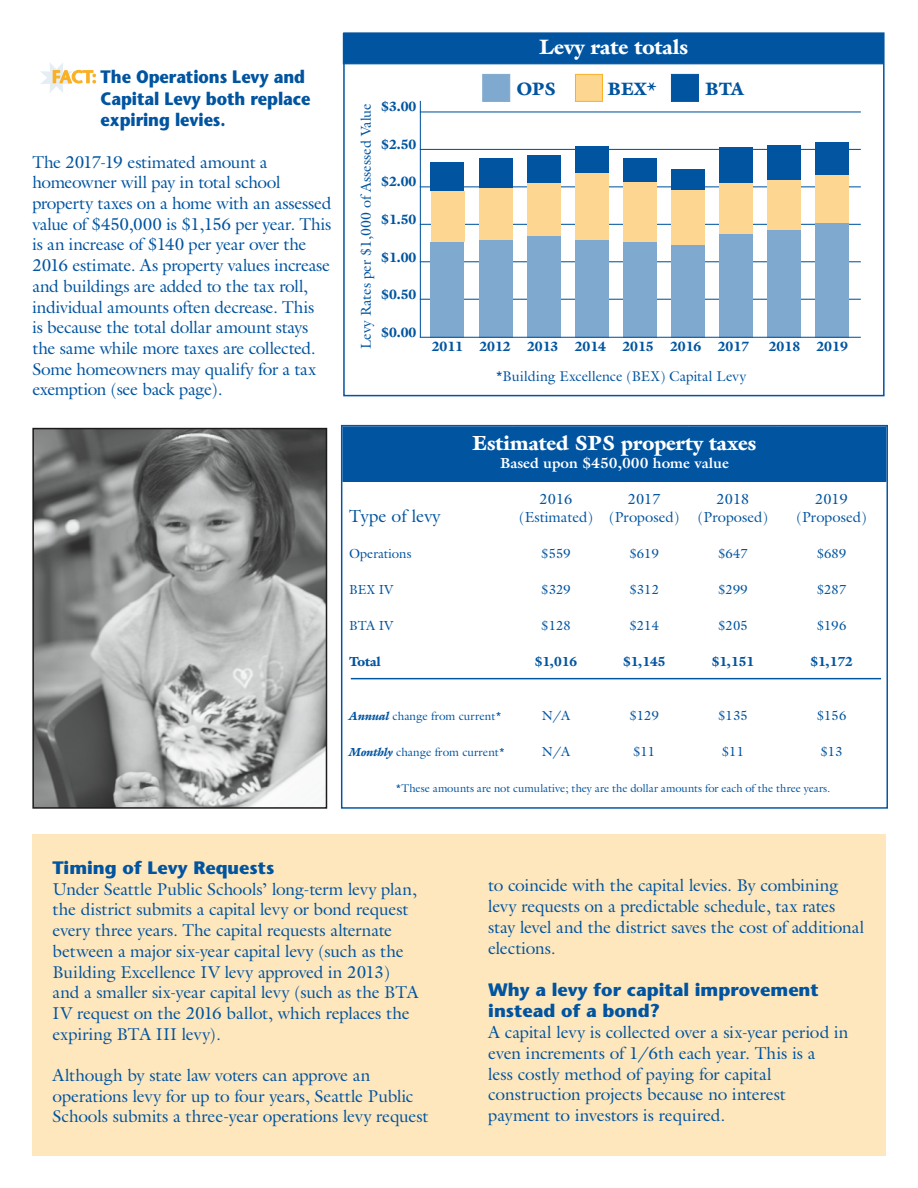
<style>
.page{position:relative;width:918px;height:1188px;background:#fff}
.page>*{position:absolute;margin:0;border:0;box-sizing:border-box;transform-origin:0 0}
.t1{font:900 21px "Galliard";color:#fff}
.t2{font:900 20.55px "Galliard";color:#fff}
.t3{font:700 18px/21.6px "Stone Sans";color:#0054a0}
.t4{font:700 18px/21.6px "Stone Sans";color:#0054a0;scale:.91 1}
.t5{font:900 18px "Galliard";color:#0054a0}
.t6{font:17.7px "Galliard";color:#0054a0}
.t7{font:17.25px/20.7px "Galliard";letter-spacing:-.01em;color:#0054a0}
.t8{font:14.7px/18px "Galliard";color:#0054a0;text-align:center}
.t9{font:700 14.7px "Galliard";color:#fff}
.t10{font:14.25px "Galliard";color:#0054a0}
.t11{font:900 13.5px "Galliard";color:#0054a0}
.t12{font:13.2px "Galliard";color:#0054a0}
.t13{font:900 13.2px "Galliard";color:#0054a0}
.t14{font:11.7px "Galliard";color:#0054a0}
.t15{font:11.25px "Galliard";letter-spacing:-.005em;color:#0054a0}
.s1{font-weight:900;font-style:italic}
</style>
<div class="page">
<div style="left:32px;top:834px;width:854px;height:322px;background:#fee7bd"></div>
<div style="left:575px;top:74px;width:27px;height:27px;background:#fdd791;border:1px solid #fab023"></div>
<div style="left:483px;top:74px;width:27px;height:27px;background:#80a9cf"></div>
<div style="left:671px;top:74px;width:27px;height:27px;background:#0054a0"></div>
<hr style="left:420px;top:101px;width:1px;height:236px;background:#0054a0">
<hr style="left:420px;top:111px;width:441px;height:1px;background:#0054a0">
<div style="left:343px;top:32px;width:542px;height:364px;border:2px solid #0054a0"></div>
<div style="left:343px;top:33px;width:540px;height:31px;background:#0054a0;border:1px solid #0054a0"></div>
<svg style="left:40px;top:63px;width:56px;height:30px"></svg>
<hr style="left:420px;top:299px;width:441px;height:1px;background:#0054a0">
<hr style="left:420px;top:261px;width:441px;height:1px;background:#0054a0">
<hr style="left:420px;top:224px;width:441px;height:1px;background:#0054a0">
<hr style="left:420px;top:186px;width:441px;height:1px;background:#0054a0">
<hr style="left:420px;top:149px;width:441px;height:1px;background:#0054a0">
<div style="left:719px;top:183px;width:34px;height:51px;background:#fdd791"></div>
<div style="left:719px;top:148px;width:34px;height:35px;background:#0054a0"></div>
<div style="left:719px;top:234px;width:34px;height:104px;background:#80a9cf"></div>
<div style="left:623px;top:182px;width:34px;height:60px;background:#fdd791"></div>
<div style="left:623px;top:159px;width:34px;height:23px;background:#0054a0"></div>
<div style="left:623px;top:242px;width:34px;height:96px;background:#80a9cf"></div>
<div style="left:671px;top:190px;width:34px;height:55px;background:#fdd791"></div>
<div style="left:671px;top:169px;width:34px;height:21px;background:#0054a0"></div>
<div style="left:671px;top:245px;width:34px;height:93px;background:#80a9cf"></div>
<div style="left:431px;top:163px;width:33px;height:28px;background:#0054a0"></div>
<div style="left:431px;top:242px;width:33px;height:96px;background:#80a9cf"></div>
<div style="left:431px;top:191px;width:33px;height:51px;background:#fdd791"></div>
<div style="left:527px;top:155px;width:33px;height:28px;background:#0054a0"></div>
<div style="left:527px;top:236px;width:34px;height:102px;background:#80a9cf"></div>
<div style="left:527px;top:183px;width:34px;height:53px;background:#fdd791"></div>
<div style="left:575px;top:173px;width:34px;height:67px;background:#fdd791"></div>
<div style="left:575px;top:147px;width:34px;height:26px;background:#0054a0"></div>
<div style="left:575px;top:240px;width:34px;height:98px;background:#80a9cf"></div>
<div style="left:479px;top:240px;width:33px;height:98px;background:#80a9cf"></div>
<div style="left:479px;top:187px;width:33px;height:53px;background:#fdd791"></div>
<div style="left:479px;top:158px;width:33px;height:29px;background:#0054a0"></div>
<div style="left:767px;top:230px;width:34px;height:108px;background:#80a9cf"></div>
<div style="left:767px;top:180px;width:34px;height:50px;background:#fdd791"></div>
<div style="left:767px;top:145px;width:34px;height:35px;background:#0054a0"></div>
<div style="left:815px;top:223px;width:34px;height:115px;background:#80a9cf"></div>
<div style="left:815px;top:175px;width:34px;height:48px;background:#fdd791"></div>
<div style="left:815px;top:142px;width:34px;height:33px;background:#0355a1"></div>
<hr style="left:420px;top:337px;width:441px;height:1px;background:#0054a0">
<img style="left:35px;top:431px;width:289px;height:375px">
<div style="left:32px;top:428px;width:295px;height:381px;border:2px solid #1c1b1b"></div>
<div style="left:343px;top:427px;width:543px;height:55px;background:#0054a0"></div>
<hr style="left:351px;top:678px;width:530px;height:1px;background:#0054a0">
<p class="t4" style="left:101px;top:66px;width:232px">The Operations Levy and<br>Capital Levy both replace</p>
<p class="t4" style="left:101px;top:109px;width:139px">expiring levies.</p>
<p class="t7" style="left:32px;top:151px;width:250px">The 2017-19 estimated amount a homeowner will pay in total school</p>
<p class="t7" style="left:32px;top:193px;width:301px">property taxes on a home with an assessed</p>
<p class="t7" style="left:32px;top:213px;width:301px">value of $450,000 is $1,156 per year. This is an increase of $140 per year over the</p>
<p class="t7" style="left:32px;top:255px;width:299px">2016 estimate. As property values increase and buildings are added to the tax roll,</p>
<p class="t7" style="left:32px;top:296px;width:283px">individual amounts often decrease. This is because the total dollar amount stays</p>
<p class="t7" style="left:32px;top:338px;width:285px;text-align:justify">the same while more taxes are collected.<br>Some homeowners may qualify for a tax exemption (see back page).</p>
<p class="t1" style="left:539px;top:34px;width:151px">Levy rate totals</p>
<p class="t11" style="left:381px;top:98px;width:37px">$3.00</p>
<p class="t10" style="left:357px;top:349px;width:247px;rotate:-90deg">Levy Rates per $1,000 of Assessed Value</p>
<p class="t11" style="left:381px;top:136px;width:37px">$2.50</p>
<p class="t11" style="left:381px;top:173px;width:37px">$2.00</p>
<p class="t11" style="left:381px;top:211px;width:37px">$1.50</p>
<p class="t11" style="left:381px;top:249px;width:37px">$1.00</p>
<p class="t11" style="left:381px;top:286px;width:37px">$0.50</p>
<p class="t11" style="left:381px;top:324px;width:37px">$0.00</p>
<p class="t5" style="left:517px;top:78px;width:41px">OPS</p>
<p class="t5" style="left:608px;top:78px;width:50px">BEX*</p>
<p class="t5" style="left:705px;top:78px;width:40px">BTA</p>
<p class="t11" style="left:432px;top:338px;width:319px">2011 2012 2013 2014 2015 2016 2017</p>
<p class="t11" style="left:769px;top:338px;width:81px">2018 2019</p>
<p class="t10" style="left:496px;top:368px;width:252px">*Building Excellence (BEX) Capital Levy</p>
<p class="t2" style="left:472px;top:430px;width:285px">Estimated SPS property taxes</p>
<p class="t9" style="left:500px;top:453px;width:230px">Based upon $450,000 home value</p>
<p class="t6" style="left:349px;top:505px;width:93px">Type of levy</p>
<p class="t8" style="left:519px;top:490px;width:75px">2016 (Estimated)</p>
<p class="t8" style="left:609px;top:490px;width:72px">2017 (Proposed)</p>
<p class="t8" style="left:698px;top:490px;width:72px">2018 (Proposed)</p>
<p class="t8" style="left:797px;top:490px;width:72px">2019 (Proposed)</p>
<p class="t12" style="left:349px;top:545px;width:64px">Operations</p>
<p class="t12" style="left:541px;top:545px;width:31px">$559</p>
<p class="t12" style="left:629px;top:545px;width:31px">$619</p>
<p class="t12" style="left:718px;top:545px;width:31px">$647</p>
<p class="t12" style="left:817px;top:545px;width:31px">$689</p>
<p class="t12" style="left:349px;top:581px;width:46px">BEX IV</p>
<p class="t12" style="left:541px;top:581px;width:31px">$329</p>
<p class="t12" style="left:629px;top:581px;width:31px">$312</p>
<p class="t12" style="left:718px;top:581px;width:31px">$299</p>
<p class="t12" style="left:817px;top:581px;width:31px">$287</p>
<p class="t12" style="left:349px;top:617px;width:46px">BTA IV</p>
<p class="t12" style="left:541px;top:617px;width:31px">$128</p>
<p class="t12" style="left:629px;top:617px;width:31px">$214</p>
<p class="t12" style="left:718px;top:617px;width:31px">$205</p>
<p class="t12" style="left:817px;top:617px;width:31px">$196</p>
<p class="t13" style="left:349px;top:653px;width:33px">Total</p>
<p class="t13" style="left:535px;top:653px;width:44px">$1,016</p>
<p class="t13" style="left:623px;top:653px;width:44px">$1,145</p>
<p class="t13" style="left:712px;top:653px;width:44px">$1,151</p>
<p class="t13" style="left:811px;top:653px;width:44px">$1,172</p>
<p class="t14" style="left:349px;top:709px;width:154px"><span class="s1">Annual</span> change from current*</p>
<p class="t12" style="left:542px;top:707px;width:30px">N/A</p>
<p class="t12" style="left:629px;top:707px;width:31px">$129</p>
<p class="t12" style="left:718px;top:707px;width:31px">$135</p>
<p class="t12" style="left:817px;top:707px;width:31px">$156</p>
<p class="t14" style="left:349px;top:745px;width:158px"><span class="s1">Monthly</span> change from current*</p>
<p class="t12" style="left:542px;top:743px;width:30px">N/A</p>
<p class="t12" style="left:633px;top:743px;width:24px">$11</p>
<p class="t12" style="left:722px;top:743px;width:24px">$11</p>
<p class="t12" style="left:821px;top:743px;width:24px">$13</p>
<p class="t15" style="left:395px;top:781px;width:436px">*These amounts are not cumulative; they are the dollar amounts for each of the three years.</p>
<p class="t3" style="left:53px;top:857px;width:223px">Timing of Levy Requests</p>
<p class="t7" style="left:53px;top:878px;width:368px">Under Seattle Public Schools’ long-term levy plan, the district submits a capital levy or bond request every three years. The capital requests alternate between a major six-year capital levy (such as the Building Excellence IV levy approved in 2013) and a smaller six-year capital levy (such as the BTA IV request on the 2016 ballot, which replaces the expiring BTA III levy).</p>
<p class="t7" style="left:53px;top:1065px;width:377px">Although by state law voters can approve an operations levy for up to four years, Seattle Public<br>Schools submits a three-year operations levy request</p>
<p class="t7" style="left:488px;top:875px;width:377px">to coincide with the capital levies. By combining levy requests on a predictable schedule, tax rates stay level and the district saves the cost of additional elections.</p>
<p class="t3" style="left:488px;top:979px;width:332px">Why a levy for capital improvement instead of a bond?</p>
<p class="t7" style="left:488px;top:1022px;width:362px">A capital levy is collected over a six-year period in even increments of 1/6th each year. This is a<br>less costly method of paying for capital construction projects because no interest payment to investors is required.</p>
</div>
